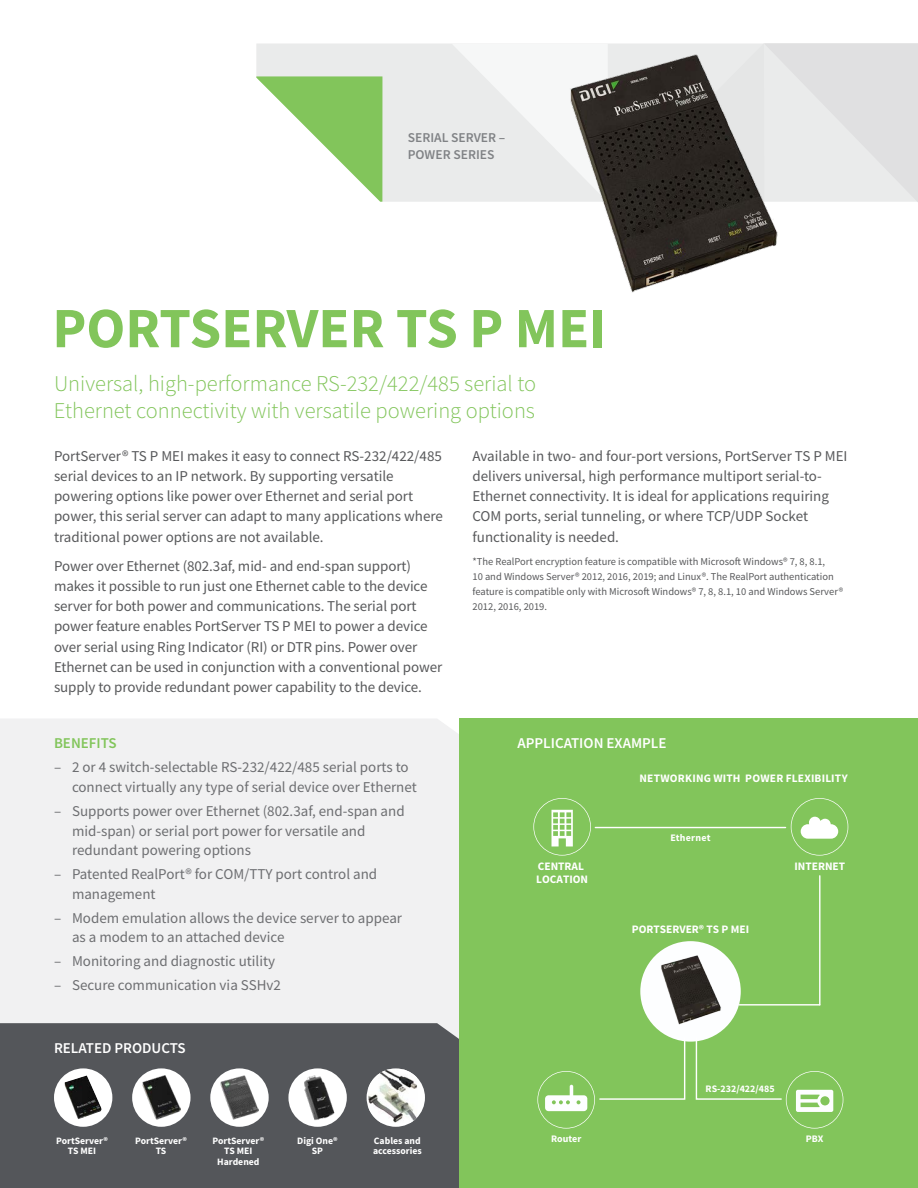
<style>
.page{position:relative;width:918px;height:1188px;background:#fff}
.page>*{position:absolute;margin:0;border:0;box-sizing:border-box;transform-origin:0 0}
.t1{font:700 57px "Source Sans Pro";color:#82c55b}
.Product_Description{font:300 22.5px/27px "Source Sans Pro";color:#82c55b}
.Body_Copy{font:15px/20.2px "Source Sans Pro";letter-spacing:-.005em;color:#58595b}
.Bullets{font:15px/19.5px "Source Sans Pro";color:#6d6e71}
.t2{font:600 15px "Source Sans Pro";color:#fff}
.t3{font:600 15px "Source Sans Pro";color:#82c55b}
.t4{font:600 13.5px/16.5px "Source Sans Pro";color:#808285}
.t5{font:700 11.4px/12.8px "Source Sans Pro";color:#fff}
.Body_Copy-2{font:10.5px/15px "Source Sans Pro";color:#58595b}
.t6{font:700 10.05px "Source Sans Pro";color:#fff}
.t7{font:700 10.05px "Source Sans Pro";letter-spacing:.02em;color:#fff}
.t8{font:700 9.75px/10.5px "Source Sans Pro";color:#fff;text-align:center}
</style>
<div class="page">
<div style="left:459px;top:718px;width:459px;height:470px;background:#82c55b"></div>
<div style="left:0;top:719px;width:459px;height:304px;background:#f1f1f2"></div>
<div style="left:0;top:1023px;width:459px;height:165px;background:#54565a"></div>
<div style="left:256px;top:44px;width:195px;height:158px;background:#eaebeb"></div>
<svg style="left:256px;top:76px;width:126px;height:126px"></svg>
<svg style="left:451px;top:43px;width:467px;height:159px"></svg>
<img style="left:567px;top:51px;width:214px;height:242px">
<hr style="left:595px;top:827px;width:191px;height:1px;background:#fff">
<svg style="left:791px;top:798px;width:57px;height:58px"></svg>
<div style="left:640px;top:941px;width:101px;height:101px;background:#fdfeff;border-radius:50%"></div>
<hr style="left:819px;top:876px;width:2px;height:129px;background:#fff">
<hr style="left:739px;top:1004px;width:81px;height:2px;background:#fff">
<svg style="left:533px;top:798px;width:58px;height:58px"></svg>
<img style="left:661px;top:955px;width:60px;height:70px">
<svg style="left:537px;top:1036px;width:149px;height:93px"></svg>
<svg style="left:695px;top:1036px;width:148px;height:93px"></svg>
<div style="left:54px;top:1068px;width:58px;height:59px;background:#fff;border-radius:50%"></div>
<svg style="left:62px;top:1073px;width:49px;height:54px"></svg>
<svg style="left:58px;top:1069px;width:50px;height:57px"></svg>
<img style="left:67px;top:1076px;width:19px;height:6px">
<div style="left:210px;top:1068px;width:59px;height:59px;background:#fff;border-radius:50%"></div>
<img style="left:221px;top:1075px;width:37px;height:45px">
<div style="left:367px;top:1068px;width:58px;height:59px;background:#fff;border-radius:50%"></div>
<img style="left:368px;top:1069px;width:49px;height:54px">
<div style="left:132px;top:1068px;width:59px;height:59px;background:#fff;border-radius:50%"></div>
<img style="left:142px;top:1076px;width:38px;height:44px">
<div style="left:288px;top:1068px;width:59px;height:59px;background:#fff;border-radius:50%"></div>
<img style="left:300px;top:1071px;width:39px;height:55px">
<p class="t4" style="left:408px;top:129px;width:99px">SERIAL SERVER –<br>POWER SERIES</p>
<p class="t1" style="left:52px;top:290px;width:556px">PORTSERVER TS P MEI</p>
<p class="Product_Description" style="left:54px;top:370px;width:484px">Universal, high-performance RS-232/422/485 serial to<br>Ethernet connectivity with versatile powering options</p>
<p class="Body_Copy" style="left:54px;top:445px;width:390px">PortServer® TS P MEI makes it easy to connect RS-232/422/485 serial devices to an IP network. By supporting versatile powering options like power over Ethernet and serial port power, this serial server can adapt to many applications where traditional power options are not available.</p>
<p class="Body_Copy" style="left:54px;top:556px;width:390px">Power over Ethernet (802.3af, mid- and end-span support) makes it possible to run just one Ethernet cable to the device server for both power and communications. The serial port power feature enables PortServer TS P MEI to power a device over serial using Ring Indicator (RI) or DTR pins. Power over Ethernet can be used in conjunction with a conventional power supply to provide redundant power capability to the device.</p>
<p class="Body_Copy" style="left:472px;top:445px;width:377px">Available in two- and four-port versions, PortServer TS P MEI delivers universal, high performance multiport serial-to-Ethernet connectivity. It is ideal for applications requiring COM ports, serial tunneling, or where TCP/UDP Socket functionality is needed.</p>
<p class="Body_Copy-2" style="left:472px;top:554px;width:372px">*The RealPort encryption feature is compatible with Microsoft Windows® 7, 8, 8.1,<br>10 and Windows Server® 2012, 2016, 2019; and Linux®. The RealPort authentication feature is compatible only with Microsoft Windows® 7, 8, 8.1, 10 and Windows Server® 2012, 2016, 2019.</p>
<p class="t3" style="left:54px;top:734px;width:64px">BENEFITS</p>
<p class="t2" style="left:518px;top:734px;width:151px">APPLICATION EXAMPLE</p>
<p class="Bullets" style="left:72px;top:758px;width:346px;text-indent:-18px">– 2 or 4 switch-selectable RS-232/422/485 serial ports to connect virtually any type of serial device over Ethernet</p>
<p class="Bullets" style="left:72px;top:801px;width:334px;text-indent:-18px">– Supports power over Ethernet (802.3af, end-span and mid-span) or serial port power for versatile and redundant powering options</p>
<p class="Bullets" style="left:72px;top:864px;width:307px;text-indent:-18px">– Patented RealPort® for COM/TTY port control and management</p>
<p class="Bullets" style="left:72px;top:908px;width:332px;text-indent:-18px">– Modem emulation allows the device server to appear as a modem to an attached device</p>
<p class="Bullets" style="left:54px;top:951px;width:223px">– Monitoring and diagnostic utility</p>
<p class="Bullets" style="left:54px;top:976px;width:228px">– Secure communication via SSHv2</p>
<p class="t5" style="left:639px;top:772px;width:210px">NETWORKING WITH POWER FLEXIBILITY</p>
<p class="t7" style="left:670px;top:831px;width:42px">Ethernet</p>
<p class="t5" style="left:536px;top:860px;width:53px">CENTRAL<br>LOCATION</p>
<p class="t5" style="left:794px;top:860px;width:52px">INTERNET</p>
<p class="t5" style="left:632px;top:923px;width:119px">PORTSERVER® TS P MEI</p>
<p class="t2" style="left:54px;top:1038px;width:133px">RELATED PRODUCTS</p>
<p class="t8" style="left:135px;top:1135px;width:53px">PortServer®<br>TS</p>
<p class="t8" style="left:297px;top:1135px;width:42px">Digi One®<br>SP</p>
<p class="t8" style="left:56px;top:1135px;width:53px">PortServer®<br>TS MEI</p>
<p class="t8" style="left:212px;top:1135px;width:53px">PortServer®<br>TS MEI<br>Hardened</p>
<p class="t8" style="left:374px;top:1135px;width:48px">Cables and</p>
<p class="t8" style="left:373px;top:1145px;width:50px">accessories</p>
<p class="t6" style="left:706px;top:1082px;width:71px">RS-232/422/485</p>
<p class="t6" style="left:551px;top:1132px;width:32px">Router</p>
<p class="t6" style="left:806px;top:1132px;width:19px">PBX</p>
</div>
